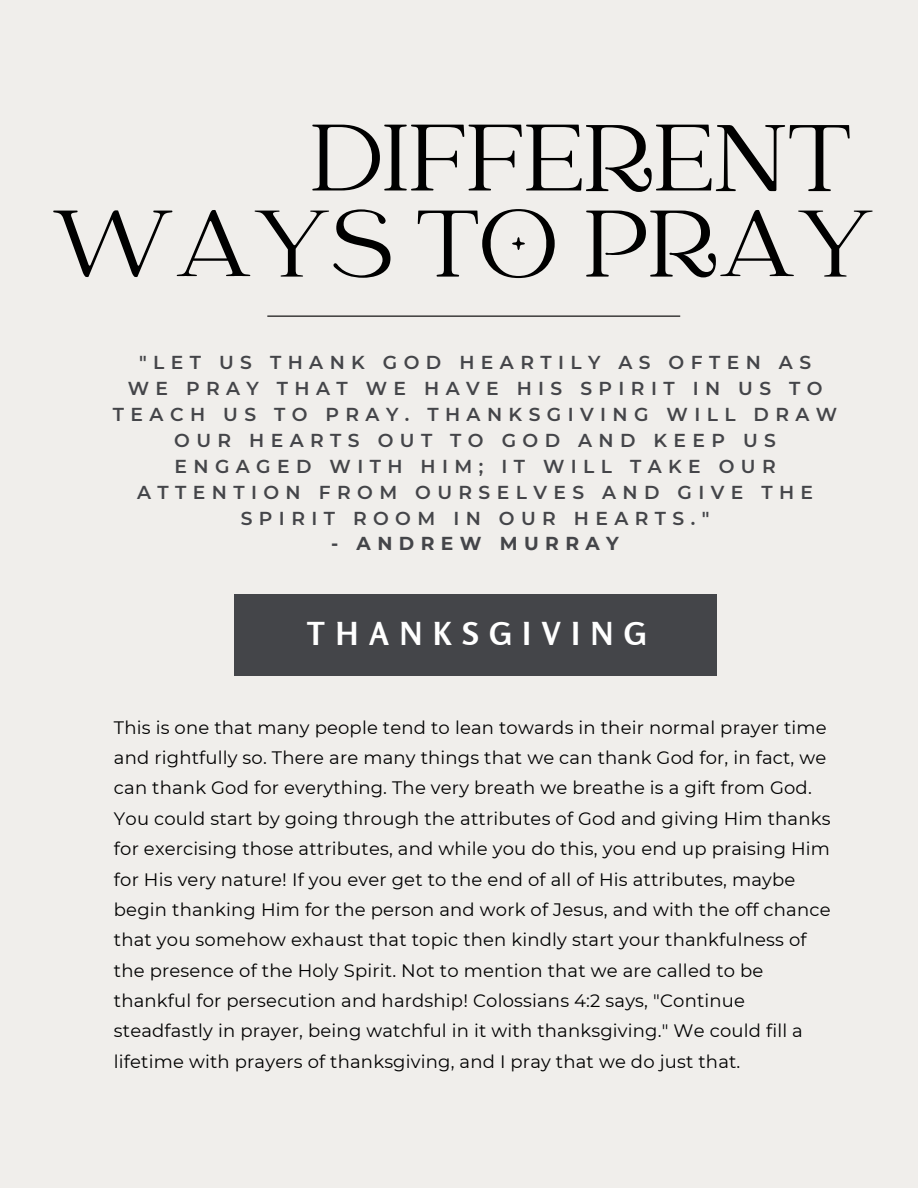
<style>
.page{position:relative;width:918px;height:1188px;background:#f0eeeb}
.page>*{position:absolute;margin:0;border:0;box-sizing:border-box;transform-origin:0 0}
.t1{font:105px "Catchy Mager";color:#000}
.t2{font:700 31.5px "Rosario";letter-spacing:.345em;color:#fff}
.t3{font:600 18.75px/25.8px "Montserrat";letter-spacing:.345em;color:#444549;text-align:center}
.t4{font:700 18.75px "Montserrat";letter-spacing:.345em;color:#444549}
.t5{font:18px/30.3px "Montserrat";letter-spacing:.01em;color:#000}
</style>
<div class="page">
<div style="left:234px;top:594px;width:482px;height:81px;background:#444549"></div>
<hr style="left:267px;top:316px;width:413px;height:1px;background:#000">
<p class="t1" style="left:310px;top:108px;width:543px">DIFFERENT</p>
<p class="t1" style="left:51px;top:193px;width:825px">WAYS TO PRAY</p>
<p class="t3" style="left:113px;top:350px;width:726px">"LET US THANK GOD HEARTILY AS OFTEN AS<br>WE PRAY THAT WE HAVE HIS SPIRIT IN US TO TEACH US TO PRAY. THANKSGIVING WILL DRAW OUR HEARTS OUT TO GOD AND KEEP US ENGAGED WITH HIM; IT WILL TAKE OUR ATTENTION FROM OURSELVES AND GIVE THE SPIRIT ROOM IN OUR HEARTS."</p>
<p class="t4" style="left:331px;top:532px;width:289px">- ANDREW MURRAY</p>
<p class="t2" style="left:307px;top:615px;width:341px">THANKSGIVING</p>
<p class="t5" style="left:114px;top:712px;width:718px">This is one that many people tend to lean towards in their normal prayer time and rightfully so. There are many things that we can thank God for, in fact, we can thank God for everything. The very breath we breathe is a gift from God.<br>You could start by going through the attributes of God and giving Him thanks for exercising those attributes, and while you do this, you end up praising Him for His very nature! If you ever get to the end of all of His attributes, maybe begin thanking Him for the person and work of Jesus, and with the off chance that you somehow exhaust that topic then kindly start your thankfulness of the presence of the Holy Spirit. Not to mention that we are called to be thankful for persecution and hardship! Colossians 4:2 says, "Continue steadfastly in prayer, being watchful in it with thanksgiving." We could fill a lifetime with prayers of thanksgiving, and I pray that we do just that.</p>
</div>
